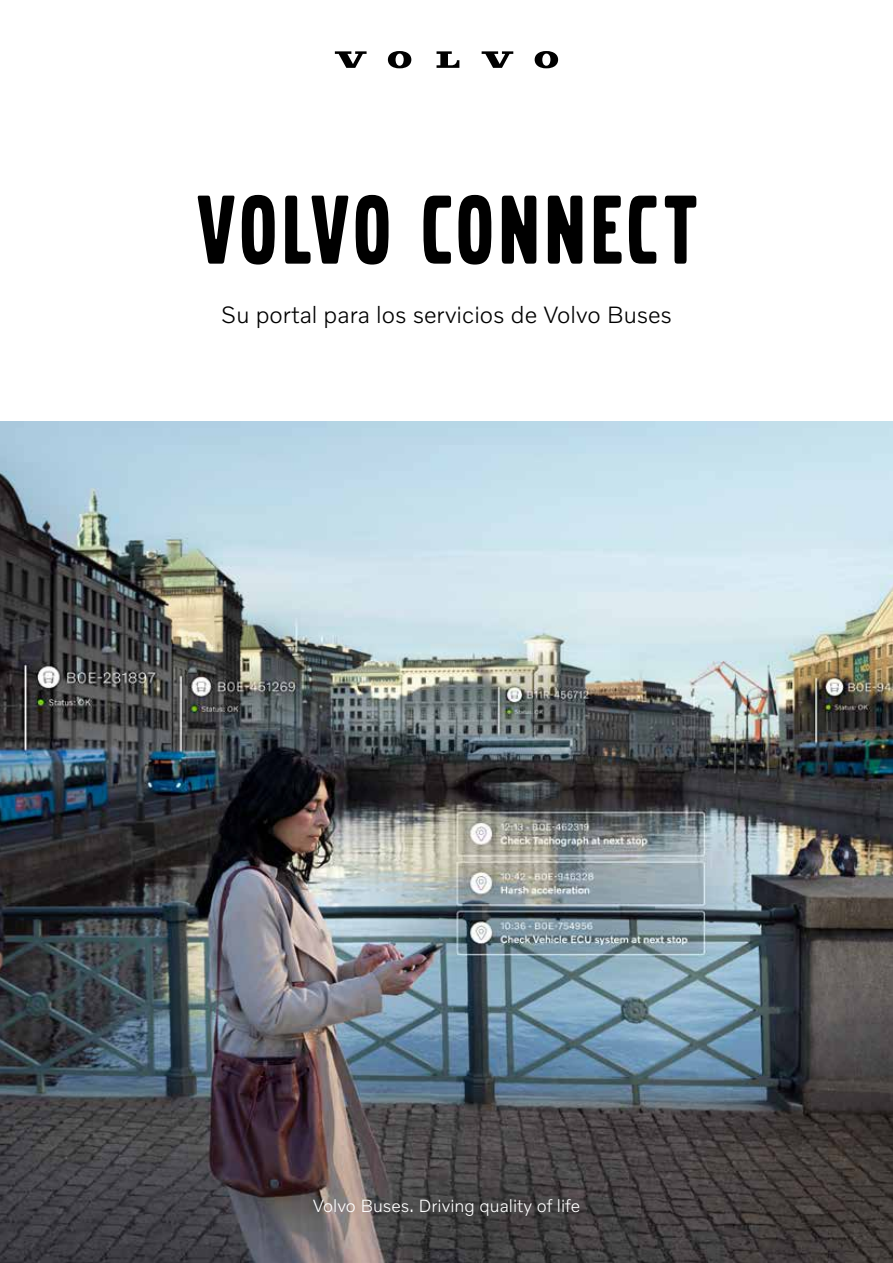
<style>
.page{position:relative;width:893px;height:1263px;background:#fff}
.page>*{position:absolute;margin:0;border:0;box-sizing:border-box;transform-origin:0 0}
.t1{font:102px "Volvo Broad Pro";letter-spacing:.055em;color:#000}
.t2{font:300 24px "Volvo Novum";color:#000}
.t3{font:300 18px "Volvo Novum";color:#fff}
</style>
<div class="page">
<img style="left:0;top:421px;width:893px;height:842px">
<svg style="left:335px;top:51px;width:32px;height:17px"></svg>
<svg style="left:437px;top:51px;width:22px;height:17px"></svg>
<svg style="left:388px;top:51px;width:23px;height:17px"></svg>
<svg style="left:482px;top:51px;width:31px;height:17px"></svg>
<svg style="left:535px;top:51px;width:23px;height:17px"></svg>
<h1 class="t1" style="left:198px;top:182px;width:501px">VOLVO CONNECT</h1>
<p class="t2" style="left:221px;top:299px;width:453px">Su portal para los servicios de Volvo Buses</p>
<p class="t3" style="left:313px;top:1194px;width:269px">Volvo Buses. Driving quality of life</p>
</div>
